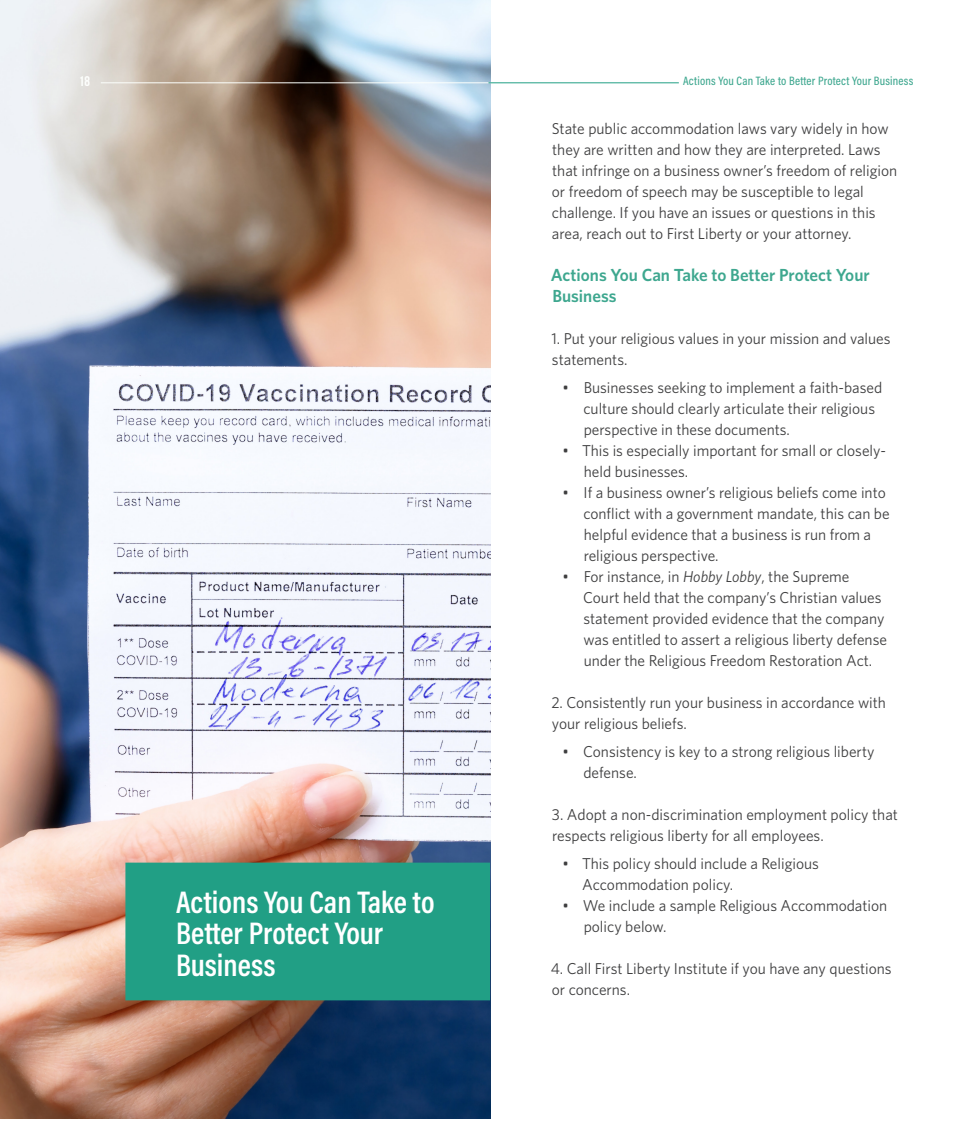
<style>
.page{position:relative;width:977px;height:1134px;background:#fff}
.page>*{position:absolute;margin:0;border:0;box-sizing:border-box;transform-origin:0 0}
.t1{font:600 31.5px/31.5px "Acumin Pro Cond";color:#fff}
.HEADER_001{font:600 17.5px/21px "Whitney";color:#3ea78f}
.t2{font:15.75px/21px "Whitney";color:#3e3e3f}
.t3{font:14px "Bebas Neue";color:#fdfffd}
.t4{font:500 12.25px "Acumin Pro Cond";letter-spacing:.015em;color:#3ea78f}
.s1{font-style:italic}
</style>
<div class="page">
<img style="left:0;top:0;width:490px;height:1118px">
<div style="left:125px;top:863px;width:365px;height:137px;background:#219f85"></div>
<hr style="left:101px;top:82px;width:401px;height:1px;background:#fcfffc">
<hr style="left:488px;top:82px;width:191px;height:1px;background:#219f85">
<p class="t3" style="left:79px;top:74px;width:13px">18</p>
<p class="t1" style="left:176px;top:885px;width:260px">Actions You Can Take to<br>Better Protect Your<br>Business</p>
<p class="t4" style="left:683px;top:73px;width:232px">Actions You Can Take to Better Protect Your Business</p>
<p class="t2" style="left:551px;top:117px;width:347px">State public accommodation laws vary widely in how they are written and how they are interpreted. Laws that infringe on a business owner’s freedom of religion or freedom of speech may be susceptible to legal challenge. If you have an issues or questions in this area, reach out to First Liberty or your attorney.</p>
<p class="HEADER_001" style="left:550px;top:264px;width:320px">Actions You Can Take to Better Protect Your<br>Business</p>
<p class="t2" style="left:551px;top:327px;width:341px">1. Put your religious values in your mission and values statements.</p>
<p class="t2" style="left:583px;top:376px;width:300px;text-indent:-21px">• Businesses seeking to implement a faith-based culture should clearly articulate their religious perspective in these documents.</p>
<p class="t2" style="left:584px;top:439px;width:303px;text-indent:-21px">• This is especially important for small or closely&shy;held businesses.</p>
<p class="t2" style="left:583px;top:481px;width:308px;text-indent:-21px">• If a business owner’s religious beliefs come into conflict with a government mandate, this can be helpful evidence that a business is run from a religious perspective.</p>
<p class="t2" style="left:583px;top:565px;width:305px;text-indent:-21px">• For instance, in <span class="s1">Hobby Lobby</span>, the Supreme Court held that the company’s Christian values statement provided evidence that the company was entitled to assert a religious liberty defense under the Religious Freedom Restoration Act.</p>
<p class="t2" style="left:551px;top:691px;width:336px">2. Consistently run your business in accordance with your religious beliefs.</p>
<p class="t2" style="left:583px;top:740px;width:292px;text-indent:-21px">• Consistency is key to a strong religious liberty defense.</p>
<p class="t2" style="left:552px;top:803px;width:347px">3. Adopt a non-discrimination employment policy that respects religious liberty for all employees.</p>
<p class="t2" style="left:582px;top:852px;width:238px;text-indent:-20px">• This policy should include a Religious<br>Accommodation policy.</p>
<p class="t2" style="left:583px;top:894px;width:305px;text-indent:-21px">• We include a sample Religious Accommodation policy below.</p>
<p class="t2" style="left:550px;top:957px;width:342px">4. Call First Liberty Institute if you have any questions or concerns.</p>
</div>
